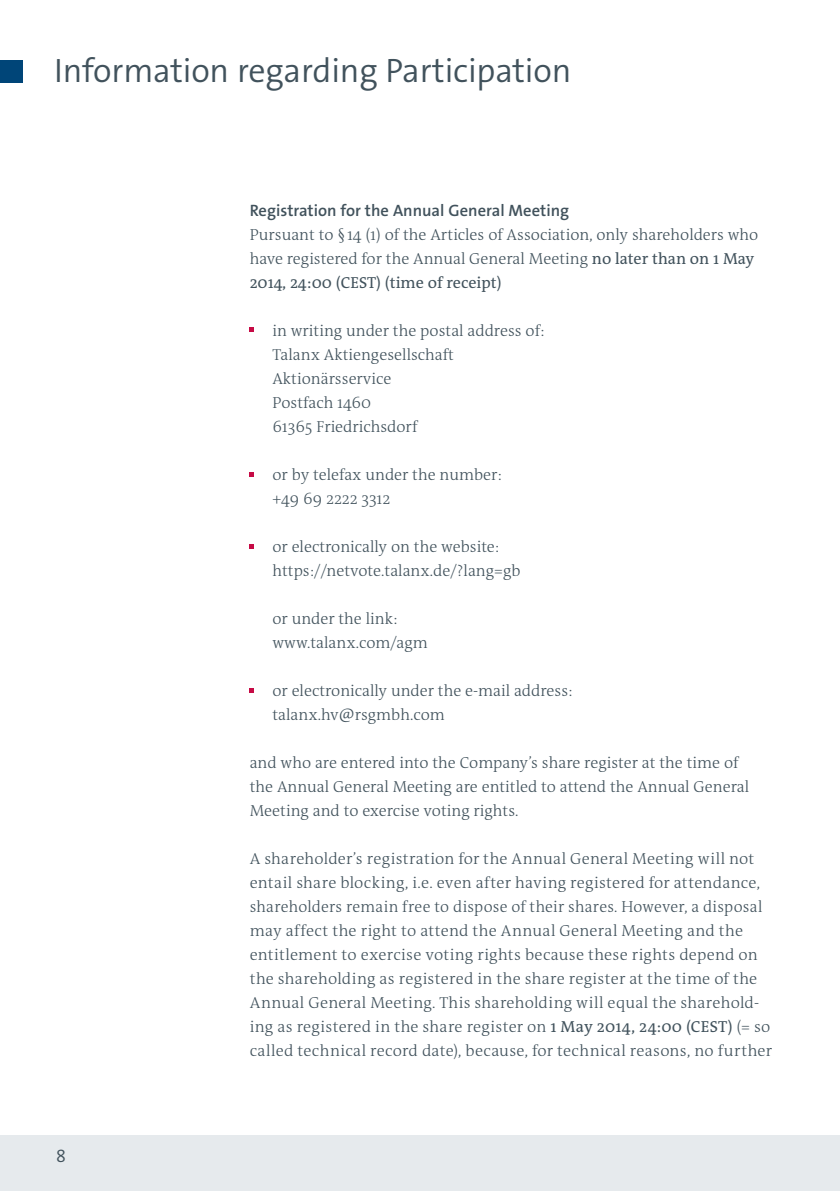
<style>
.page{position:relative;width:840px;height:1191px;background:#fff}
.page>*{position:absolute;margin:0;border:0;box-sizing:border-box;transform-origin:0 0}
.Headline{font:34px "The Sans LP4 Se Lig";letter-spacing:-.005em;color:#41525c}
.t1{font:18px "The Sans LP4 Se Lig";color:#41525c}
.Subhead{font:16.4px "The Sans LP6 Se Bld";color:#41525c}
.Copy{font:300 16px/24px "The Antiqua B W3";color:#41525c}
.s1{font-family:"The Antiqua B W5 Plain";font-weight:400}
</style>
<div class="page">
<div style="left:0;top:1134px;width:839px;height:57px;background:#e6eaed"></div>
<div style="left:0;top:60px;width:23px;height:23px;background:#004578"></div>
<svg style="left:249px;top:328px;width:5px;height:4px"></svg>
<svg style="left:249px;top:472px;width:5px;height:4px"></svg>
<svg style="left:249px;top:544px;width:5px;height:4px"></svg>
<svg style="left:249px;top:688px;width:5px;height:4px"></svg>
<p class="Headline" style="left:54px;top:49px;width:518px">Information regarding Participation</p>
<p class="t1" style="left:56px;top:1144px;width:11px">8</p>
<p class="Subhead" style="left:249px;top:200px;width:321px">Registration for the Annual General Meeting</p>
<p class="Copy" style="left:249px;top:223px;width:510px">Pursuant to § 14 (1) of the Articles of Association, only shareholders who have registered for the Annual General Meeting <span class="s1">no later than on 1 May<br>2014, 24:00 (CEST) (time of receipt)</span></p>
<p class="Copy" style="left:272px;top:319px;width:273px">in writing under the postal address of:<br>Talanx Aktiengesellschaft<br>Aktionärsservice<br>Postfach 1460<br>61365 Friedrichsdorf</p>
<p class="Copy" style="left:272px;top:463px;width:231px">or by telefax under the number: +49 69 2222 3312</p>
<p class="Copy" style="left:272px;top:535px;width:249px">or electronically on the website: https://netvote.talanx.de/?lang=gb</p>
<p class="Copy" style="left:272px;top:607px;width:157px">or under the link: www.talanx.com/agm</p>
<p class="Copy" style="left:272px;top:679px;width:301px">or electronically under the e-mail address: talanx.hv@rsgmbh.com</p>
<p class="Copy" style="left:249px;top:751px;width:500px">and who are entered into the Company’s share register at the time of the Annual General Meeting are entitled to attend the Annual General<br>Meeting and to exercise voting rights.</p>
<p class="Copy" style="left:249px;top:847px;width:523px">A shareholder’s registration for the Annual General Meeting will not entail share blocking, i.e. even after having registered for attendance, shareholders remain free to dispose of their shares. However, a disposal may affect the right to attend the Annual General Meeting and the entitlement to exercise voting rights because these rights depend on the shareholding as registered in the share register at the time of the Annual General Meeting. This shareholding will equal the sharehold&shy;ing as registered in the share register on <span class="s1">1 May 2014, 24:00 (CEST)</span> (= so called technical record date), because, for technical reasons, no further</p>
</div>
